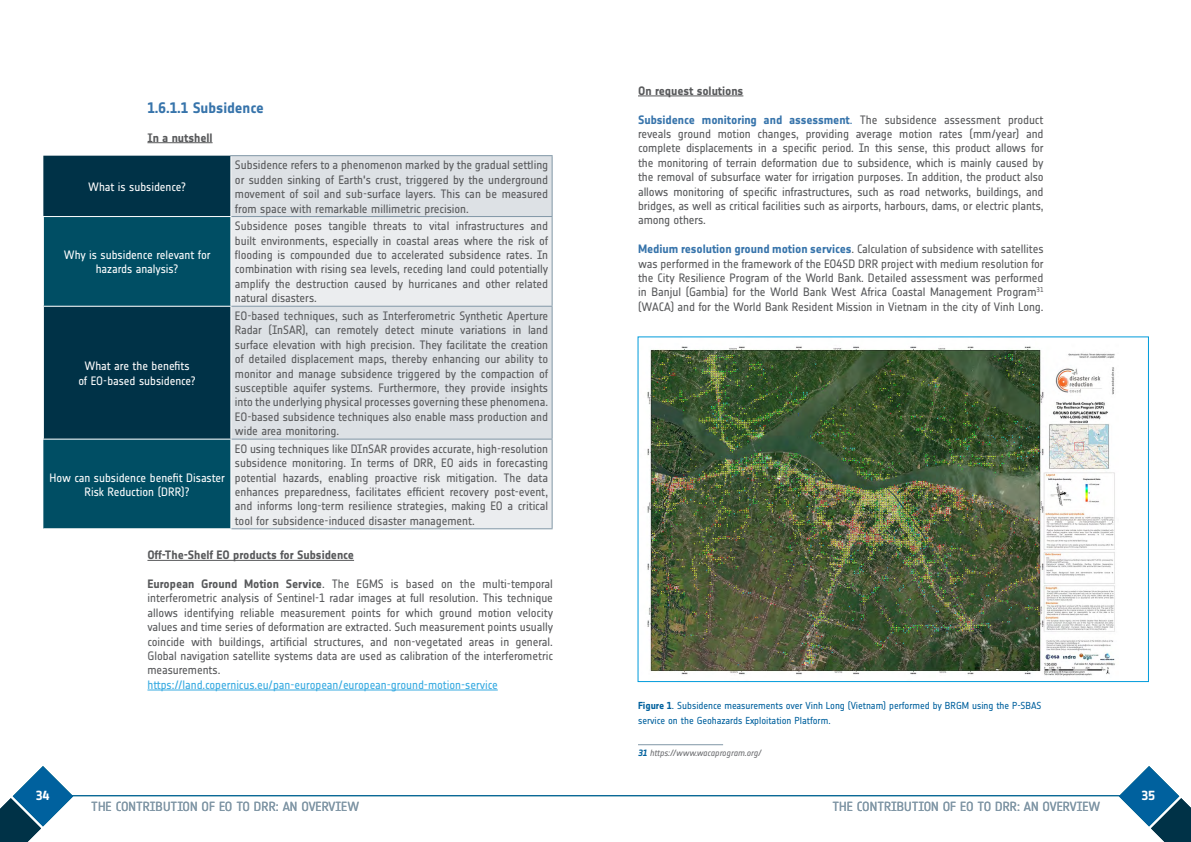
<style>
.page{position:relative;width:1191px;height:842px;background:#fff}
.page>*{position:absolute;margin:0;border:0;box-sizing:border-box;transform-origin:0 0}
.t1{font:700 15px "Notes Esa";letter-spacing:-.005em;color:#3774ab}
.t2{font:13px "Notes Esa";color:#8197a6}
.t3{font:700 13px "Notes Esa";color:#fff}
.t4{font:12px/14.4px "Notes Esa";letter-spacing:-.005em;color:#58595b;text-align:justify}
.t5{font:12px/14.4px "Notes Esa";letter-spacing:-.005em;color:#fff;text-align:center}
.t6{font:12px "Notes Esa";letter-spacing:-.005em;color:#37aae1}
.t7{font:700 12px "Notes Esa";letter-spacing:-.005em;color:#58595b}
.t8{font:10px/14.4px "Notes Esa";letter-spacing:-.005em;color:#00619e}
.t9{font:italic 9px "Notes Esa";letter-spacing:-.005em;color:#6d6e71}
.s1{font-weight:700}
.s2{font-weight:700;color:#3774ab}
.s3{color:#3774ab}
.s4{font-weight:700;color:#00619e}
</style>
<div class="page">
<hr style="left:20px;top:795px;width:1148px;height:1px;background:#00619e">
<svg style="left:0;top:766px;width:73px;height:76px"></svg>
<svg style="left:1118px;top:766px;width:73px;height:76px"></svg>
<hr style="left:147px;top:142px;width:66px;height:1px;background:#58595b">
<hr style="left:147px;top:560px;width:207px;height:1px;background:#58595b">
<hr style="left:147px;top:690px;width:351px;height:1px;background:#37aae1">
<div style="left:43px;top:156px;width:187px;height:60px;background:#003247"></div>
<div style="left:231px;top:156px;width:320px;height:60px;background:#dde1e5"></div>
<svg style="left:43px;top:217px;width:187px;height:311px;background:#004258"></svg>
<svg style="left:231px;top:217px;width:320px;height:311px;background:#e5e7ea"></svg>
<hr style="left:43px;top:217px;width:1px;height:89px;background:#fff">
<hr style="left:43px;top:306px;width:188px;height:1px;background:#fff">
<hr style="left:43px;top:307px;width:1px;height:132px;background:#fff">
<hr style="left:551px;top:156px;width:1px;height:60px;background:#8197a6">
<hr style="left:231px;top:216px;width:321px;height:1px;background:#8197a6">
<hr style="left:551px;top:217px;width:1px;height:89px;background:#8197a6">
<hr style="left:231px;top:306px;width:321px;height:1px;background:#8197a6">
<hr style="left:551px;top:307px;width:1px;height:132px;background:#8197a6">
<hr style="left:231px;top:439px;width:321px;height:1px;background:#8197a6">
<hr style="left:551px;top:440px;width:1px;height:88px;background:#8197a6">
<hr style="left:231px;top:528px;width:321px;height:1px;background:#8197a6">
<hr style="left:230px;top:155px;width:322px;height:1px;background:#8197a6">
<hr style="left:43px;top:439px;width:188px;height:1px;background:#fff">
<hr style="left:638px;top:96px;width:105px;height:1px;background:#58595b">
<hr style="left:638px;top:744px;width:85px;height:1px;background:#8197a6">
<img style="left:647px;top:346px;width:468px;height:330px">
<p class="t1" style="left:147px;top:99px;width:118px">1.6.1.1 Subsidence</p>
<p class="t7" style="left:147px;top:130px;width:67px">In a nutshell</p>
<p class="t5" style="left:88px;top:180px;width:100px">What is subsidence?</p>
<p class="t5" style="left:64px;top:248px;width:148px">Why is subsidence relevant for hazards analysis?</p>
<p class="t5" style="left:78px;top:359px;width:119px">What are the benefits<br>of EO-based subsidence?</p>
<p class="t5" style="left:49px;top:470px;width:177px">How can subsidence benefit Disaster<br>Risk Reduction (DRR)?</p>
<p class="t4" style="left:235px;top:158px;width:315px">Subsidence refers to a phenomenon marked by the gradual settling or sudden sinking of Earth's crust, triggered by the underground movement of soil and sub-surface layers. This can be measured from space with remarkable millimetric precision.</p>
<p class="t4" style="left:235px;top:219px;width:315px">Subsidence poses tangible threats to vital infrastructures and built environments, especially in coastal areas where the risk of flooding is compounded due to accelerated subsidence rates. In combination with rising sea levels, receding land could potentially amplify the destruction caused by hurricanes and other related natural disasters.</p>
<p class="t4" style="left:235px;top:309px;width:315px">EO-based techniques, such as Interferometric Synthetic Aperture Radar (InSAR), can remotely detect minute variations in land surface elevation with high precision. They facilitate the creation of detailed displacement maps, thereby enhancing our ability to monitor and manage subsidence triggered by the compaction of susceptible aquifer systems. Furthermore, they provide insights into the underlying physical processes governing these phenomena.<br>EO-based subsidence techniques also enable mass production and wide area monitoring.</p>
<p class="t4" style="left:235px;top:441px;width:315px">EO using techniques like DInSAR provides accurate, high-resolution subsidence monitoring. In terms of DRR, EO aids in forecasting potential hazards, enabling proactive risk mitigation. The data enhances preparedness, facilitates efficient recovery post-event, and informs long-term resilience strategies, making EO a critical tool for subsidence-induced disaster management.</p>
<p class="t7" style="left:147px;top:548px;width:208px">Off-The-Shelf EO products for Subsidence</p>
<p class="t4" style="left:147px;top:577px;width:407px"><span class="s1">European Ground Motion Service</span>. The EGMS is based on the multi-temporal interferometric analysis of Sentinel-1 radar images at full resolution. This technique allows identifying reliable measurement points for which ground motion velocity values and time series of deformation are extracted. Such measurement points usually coincide with buildings, artificial structures, and non-vegetated areas in general.<br>Global navigation satellite systems data are used as calibration of the interferometric measurements.</p>
<p class="t6" style="left:147px;top:678px;width:352px">https://land.copernicus.eu/pan-european/european-ground-motion-service</p>
<p class="t7" style="left:638px;top:83px;width:107px">On request solutions</p>
<p class="t4" style="left:638px;top:112px;width:407px"><span class="s2">Subsidence monitoring and assessment</span><span class="s3">.</span> The subsidence assessment product reveals ground motion changes, providing average motion rates (mm/year) and complete displacements in a specific period. In this sense, this product allows for the monitoring of terrain deformation due to subsidence, which is mainly caused by the removal of subsurface water for irrigation purposes. In addition, the product also allows monitoring of specific infrastructures, such as road networks, buildings, and bridges, as well as critical facilities such as airports, harbours, dams, or electric plants, among others.</p>
<p class="t4" style="left:638px;top:242px;width:407px"><span class="s2">Medium resolution ground motion services</span>. Calculation of subsidence with satellites was performed in the framework of the EO4SD DRR project with medium resolution for the City Resilience Program of the World Bank. Detailed assessment was performed in Banjul (Gambia) for the World Bank West Africa Coastal Management Program<sup>31 </sup>(WACA) and for the World Bank Resident Mission in Vietnam in the city of Vinh Long.</p>
<p class="t8" style="left:638px;top:699px;width:405px"><span class="s1">Figure 1</span>. Subsidence measurements over Vinh Long (Vietnam) performed by BRGM using the P-SBAS service on the Geohazards Exploitation Platform.</p>
<p class="t9" style="left:638px;top:747px;width:125px"><span class="s4">31</span> https://www.wacaprogram.org/</p>
<p class="t3" style="left:36px;top:788px;width:14px">34</p>
<p class="t3" style="left:1142px;top:788px;width:14px">35</p>
<p class="t2" style="left:91px;top:799px;width:269px">THE CONTRIBUTION OF EO TO DRR: AN OVERVIEW</p>
<p class="t2" style="left:832px;top:799px;width:269px">THE CONTRIBUTION OF EO TO DRR: AN OVERVIEW</p>
</div>
